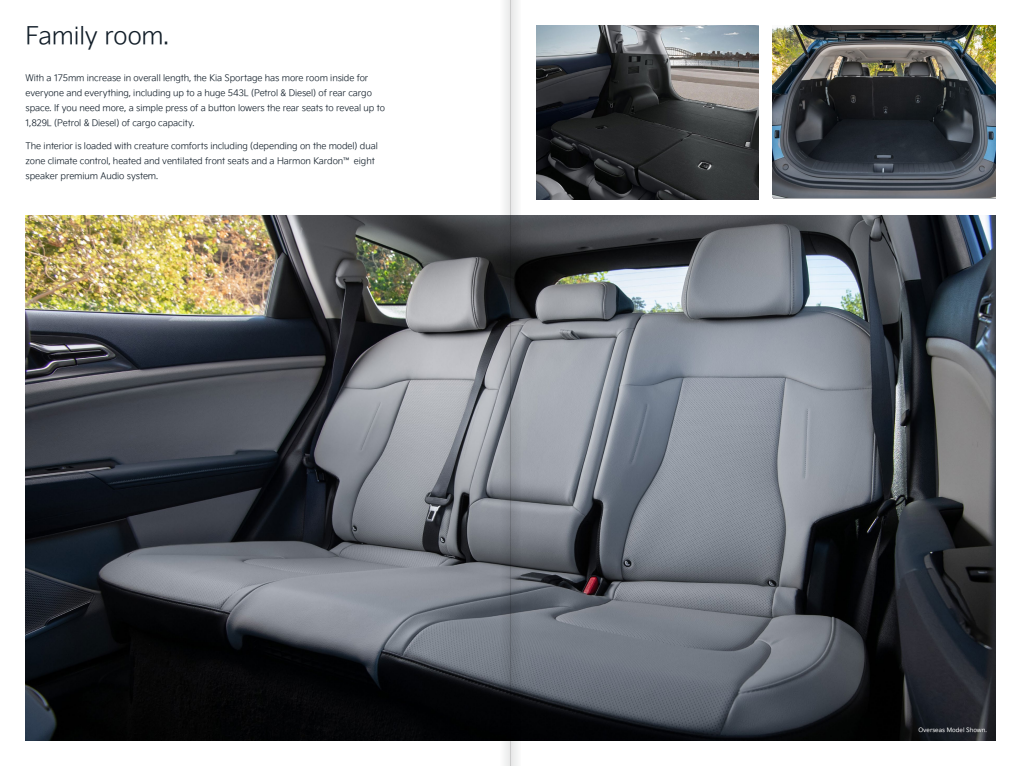
<style>
.page{position:relative;width:1021px;height:766px;background:#fff}
.page>*{position:absolute;margin:0;border:0;box-sizing:border-box;transform-origin:0 0}
.t1{font:24px "Kia Signature OTF Light";letter-spacing:-.005em;color:#121e29}
.t2{font:9px/15px "Kia Signature OTF Light";letter-spacing:-.01em;color:#121e29}
.t3{font:6px "Kia Signature OTF Regular";color:#fff}
</style>
<div class="page">
<img style="left:26px;top:215px;width:969px;height:525px">
<img style="left:536px;top:26px;width:222px;height:173px">
<img style="left:772px;top:26px;width:223px;height:172px">
<svg style="left:510px;top:0;width:11px;height:765px"></svg>
<svg style="left:500px;top:0;width:10px;height:765px"></svg>
<h1 class="t1" style="left:26px;top:18px;width:145px">Family room.</h1>
<p class="t2" style="left:26px;top:69px;width:361px">With a 175mm increase in overall length, the Kia Sportage has more room inside for everyone and everything, including up to a huge 543L (Petrol &amp; Diesel) of rear cargo space. If you need more, a simple press of a button lowers the rear seats to reveal up to 1,829L (Petrol &amp; Diesel) of cargo capacity.</p>
<p class="t2" style="left:26px;top:137px;width:354px">The interior is loaded with creature comforts including (depending on the model) dual zone climate control, heated and ventilated front seats and a Harmon Kardon™ eight speaker premium Audio system.</p>
<p class="t3" style="left:918px;top:725px;width:70px">Overseas Model Shown.</p>
</div>
